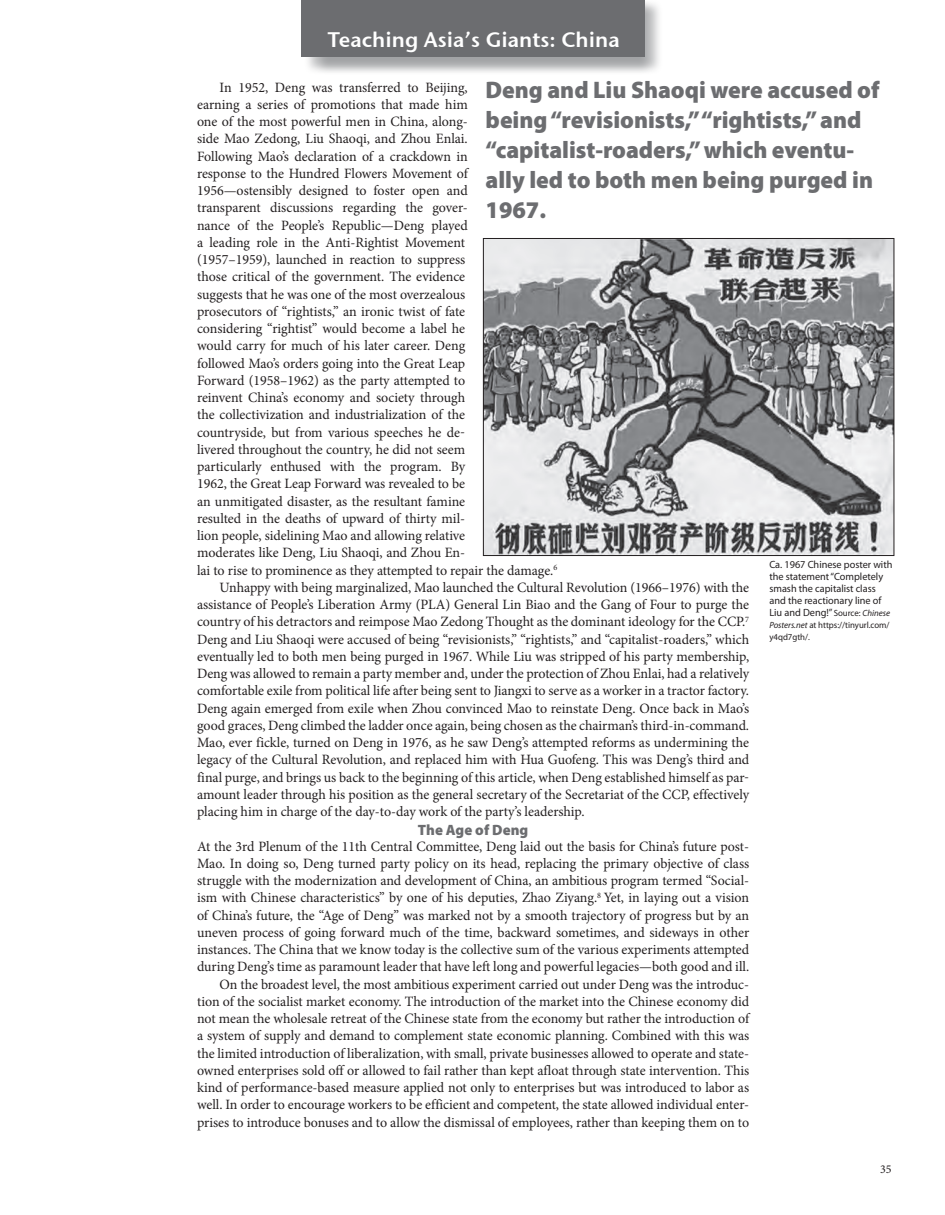
<style>
.page{position:relative;width:945px;height:1215px;background:#fff}
.page>*{position:absolute;margin:0;border:0;box-sizing:border-box;transform-origin:0 0}
.t1{font:900 24px/30px "Myriad Pro";color:#6c6d70}
.t2{font:22.5px "Stone Sans Sem ITCTT Semi";color:#fff;scale:.96 1}
.t3{font:21px "Stone Sans Sem ITCTT Semi";color:#fff}
.t4{font:900 15px "Myriad Pro";color:#6c6d70}
.t5{font:14.25px/17.2px "Minion Pro";color:#231f20;text-align:right}
.t6{font:12px "Minion Pro";color:#231f20}
.t7{font:10.5px/12px "Myriad Pro";color:#231f20}
.t8{font:9px/12px "Myriad Pro";color:#231f20}
.s1{font-size:9px}
.s2{font-style:italic;font-size:9px}
.s3{font-style:italic}
</style>
<div class="page">
<div style="left:303px;top:0;width:360px;height:75px;background:#808285;opacity:.48"></div>
<div style="left:301px;top:0;width:343px;height:56px;background:#6c6d70"></div>
<img style="left:485px;top:240px;width:407px;height:314px">
<div style="left:483px;top:238px;width:411px;height:318px;border:1px solid #231f20"></div>
<h2 class="t2" style="left:324px;top:25px;width:313px">Teaching Asia’s Giants: China</h2>
<h3 class="t3" style="left:328px;top:26px;width:294px">Teaching Asia’s Giants: China</h3>
<h1 class="t1" style="left:486px;top:74px;width:395px">Deng and Liu Shaoqi were accused of being “revisionists,” “rightists,” and “capitalist-roaders,” which eventu&shy;ally led to both men being purged in<br>1967.</h1>
<p class="t5" style="left:220px;top:78px;width:250px">In 1952, Deng was transferred to Beijing,</p>
<p class="t5" style="left:197px;top:96px;width:272px">earning a series of promotions that made him</p>
<p class="t5" style="left:197px;top:113px;width:272px">one of the most powerful men in China, along-</p>
<p class="t5" style="left:197px;top:130px;width:272px">side Mao Zedong, Liu Shaoqi, and Zhou Enlai.</p>
<p class="t5" style="left:197px;top:147px;width:272px">Following Mao’s declaration of a crackdown in</p>
<p class="t5" style="left:197px;top:165px;width:272px">response to the Hundred Flowers Movement of</p>
<p class="t5" style="left:197px;top:182px;width:272px">1956—ostensibly designed to foster open and</p>
<p class="t5" style="left:197px;top:199px;width:272px">transparent discussions regarding the gover-</p>
<p class="t5" style="left:197px;top:216px;width:272px">nance of the People’s Republic—Deng played</p>
<p class="t5" style="left:197px;top:234px;width:270px">a leading role in the Anti-Rightist Movement</p>
<p class="t5" style="left:197px;top:251px;width:270px">(1957–1959), launched in reaction to suppress</p>
<p class="t5" style="left:197px;top:268px;width:270px">those critical of the government. The evidence</p>
<p class="t5" style="left:197px;top:285px;width:270px">suggests that he was one of the most overzealous</p>
<p class="t5" style="left:197px;top:303px;width:270px">prosecutors of “rightists,” an ironic twist of fate</p>
<p class="t5" style="left:197px;top:320px;width:270px">considering “rightist” would become a label he</p>
<p class="t5" style="left:197px;top:337px;width:270px">would carry for much of his later career. Deng</p>
<p class="t5" style="left:197px;top:354px;width:270px">followed Mao’s orders going into the Great Leap</p>
<p class="t5" style="left:197px;top:372px;width:270px">Forward (1958–1962) as the party attempted to</p>
<p class="t5" style="left:197px;top:389px;width:270px">reinvent China’s economy and society through</p>
<p class="t5" style="left:197px;top:406px;width:270px">the collectivization and industrialization of the</p>
<p class="t5" style="left:197px;top:423px;width:270px">countryside, but from various speeches he de-</p>
<p class="t5" style="left:197px;top:441px;width:270px">livered throughout the country, he did not seem</p>
<p class="t5" style="left:197px;top:458px;width:270px">particularly enthused with the program. By</p>
<p class="t5" style="left:197px;top:475px;width:270px">1962, the Great Leap Forward was revealed to be</p>
<p class="t5" style="left:197px;top:492px;width:270px">an unmitigated disaster, as the resultant famine</p>
<p class="t5" style="left:197px;top:510px;width:270px">resulted in the deaths of upward of thirty mil-</p>
<p class="t5" style="left:197px;top:527px;width:270px">lion people, sidelining Mao and allowing relative</p>
<p class="t5" style="left:197px;top:544px;width:270px">moderates like Deng, Liu Shaoqi, and Zhou En-</p>
<p class="t5" style="left:197px;top:561px;width:362px">lai to rise to prominence as they attempted to repair the damage.<sup>6</sup></p>
<p class="t5" style="left:220px;top:579px;width:531px">Unhappy with being marginalized, Mao launched the Cultural Revolution (1966–1976) with the</p>
<p class="t5" style="left:197px;top:596px;width:554px">assistance of People’s Liberation Army (PLA) General Lin Biao and the Gang of Four to purge the</p>
<p class="t5" style="left:197px;top:613px;width:554px">country of his detractors and reimpose Mao Zedong Thought as the dominant ideology for the CCP.<sup>7</sup></p>
<p class="t5" style="left:197px;top:630px;width:554px">Deng and Liu Shaoqi were accused of being “revisionists,” “rightists,” and “capitalist-roaders,” which</p>
<p class="t5" style="left:197px;top:648px;width:554px">eventually led to both men being purged in 1967. While Liu was stripped of his party membership,</p>
<p class="t5" style="left:197px;top:665px;width:554px">Deng was allowed to remain a party member and, under the protection of Zhou Enlai, had a relatively</p>
<p class="t5" style="left:197px;top:682px;width:554px">comfortable exile from political life after being sent to Jiangxi to serve as a worker in a tractor factory.</p>
<p class="t5" style="left:197px;top:699px;width:554px">Deng again emerged from exile when Zhou convinced Mao to reinstate Deng. Once back in Mao’s</p>
<p class="t5" style="left:197px;top:717px;width:554px">good graces, Deng climbed the ladder once again, being chosen as the chairman’s third-in-command.</p>
<p class="t5" style="left:197px;top:734px;width:554px">Mao, ever fickle, turned on Deng in 1976, as he saw Deng’s attempted reforms as undermining the</p>
<p class="t5" style="left:197px;top:751px;width:554px">legacy of the Cultural Revolution, and replaced him with Hua Guofeng. This was Deng’s third and</p>
<p class="t5" style="left:197px;top:768px;width:554px">final purge, and brings us back to the beginning of this article, when Deng established himself as par-</p>
<p class="t5" style="left:197px;top:786px;width:554px">amount leader through his position as the general secretary of the Secretariat of the CCP, effectively</p>
<p class="t5" style="left:197px;top:803px;width:389px">placing him in charge of the day-to-day work of the party’s leadership.</p>
<p class="t4" style="left:418px;top:820px;width:112px">The Age of Deng</p>
<p class="t5" style="left:197px;top:837px;width:554px">At the 3rd Plenum of the 11th Central Committee, Deng laid out the basis for China’s future post-Mao. In doing so, Deng turned party policy on its head, replacing the primary objective of class struggle with the modernization and development of China, an ambitious program termed “Social&shy;ism with Chinese characteristics” by one of his deputies, Zhao Ziyang.<sup>8</sup> Yet, in laying out a vision of China’s future, the “Age of Deng” was marked not by a smooth trajectory of progress but by an uneven process of going forward much of the time, backward sometimes, and sideways in other instances. The China that we know today is the collective sum of the various experiments attempted during Deng’s time as paramount leader that have left long and powerful legacies—both good and ill.<br>On the broadest level, the most ambitious experiment carried out under Deng was the introduc&shy;tion of the socialist market economy. The introduction of the market into the Chinese economy did not mean the wholesale retreat of the Chinese state from the economy but rather the introduction of a system of supply and demand to complement state economic planning. Combined with this was the limited introduction of liberalization, with small, private businesses allowed to operate and state&shy;owned enterprises sold off or allowed to fail rather than kept afloat through state intervention. This kind of performance-based measure applied not only to enterprises but was introduced to labor as well. In order to encourage workers to be efficient and competent, the state allowed individual enter&shy;prises to introduce bonuses and to allow the dismissal of employees, rather than keeping them on to</p>
<p class="t7" style="left:769px;top:559px;width:124px">Ca. 1967 Chinese poster with the statement “Completely smash the capitalist class and the reactionary line of<br>Liu and Deng!” <span class="s1">Source:</span> <span class="s2">Chinese</span></p>
<p class="t8" style="left:769px;top:619px;width:122px"><span class="s3">Posters.net</span> at https://tinyurl.com/ y4qd7gth/.</p>
<p class="t6" style="left:880px;top:1161px;width:13px">35</p>
</div>
